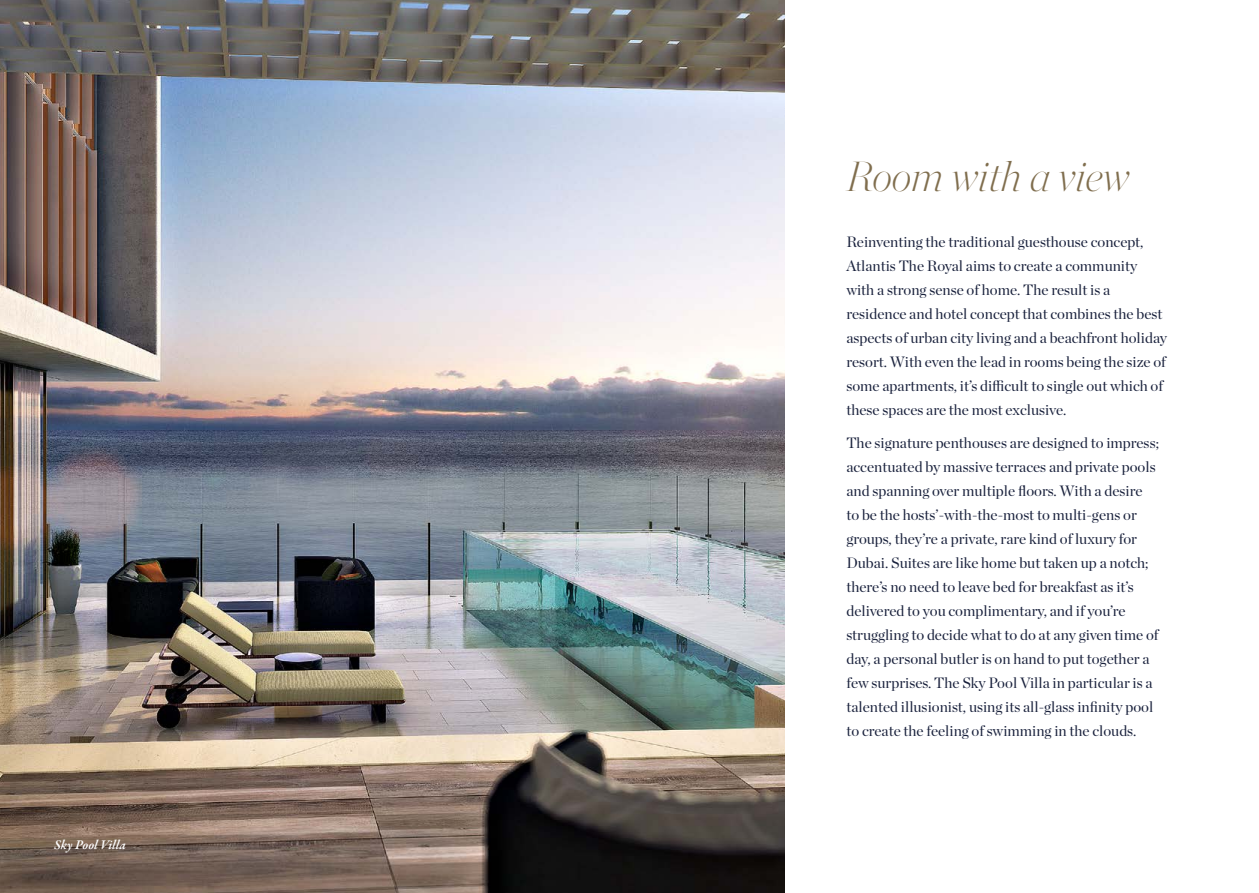
<style>
.page{position:relative;width:1259px;height:893px;background:#fff}
.page>*{position:absolute;margin:0;border:0;box-sizing:border-box;transform-origin:0 0}
.t1{font:italic 42px "Chronicle Hairline";color:#806e4e}
.t2{font:15px/24px "Chronicle Display";color:#19213c}
.t3{font:italic 600 13.5px "Garamond Premr Pro";letter-spacing:-.005em;color:#fff}
</style>
<div class="page">
<img style="left:0;top:0;width:784px;height:893px">
<p class="t3" style="left:54px;top:836px;width:73px">Sky Pool Villa</p>
<h1 class="t1" style="left:846px;top:144px;width:285px">Room with a view</h1>
<p class="t2" style="left:846px;top:229px;width:322px">Reinventing the traditional guesthouse concept, Atlantis The Royal aims to create a community with a strong sense of home. The result is a residence and hotel concept that combines the best aspects of urban city living and a beachfront holiday resort. With even the lead in rooms being the size of some apartments, it’s difficult to single out which of these spaces are the most exclusive.</p>
<p class="t2" style="left:846px;top:430px;width:314px">The signature penthouses are designed to impress; accentuated by massive terraces and private pools and spanning over multiple floors. With a desire to be the hosts’-with-the-most to multi-gens or groups, they’re a private, rare kind of luxury for Dubai. Suites are like home but taken up a notch; there’s no need to leave bed for breakfast as it’s delivered to you complimentary, and if you’re struggling to decide what to do at any given time of day, a personal butler is on hand to put together a few surprises. The Sky Pool Villa in particular is a talented illusionist, using its all-glass infinity pool to create the feeling of swimming in the clouds.</p>
</div>
